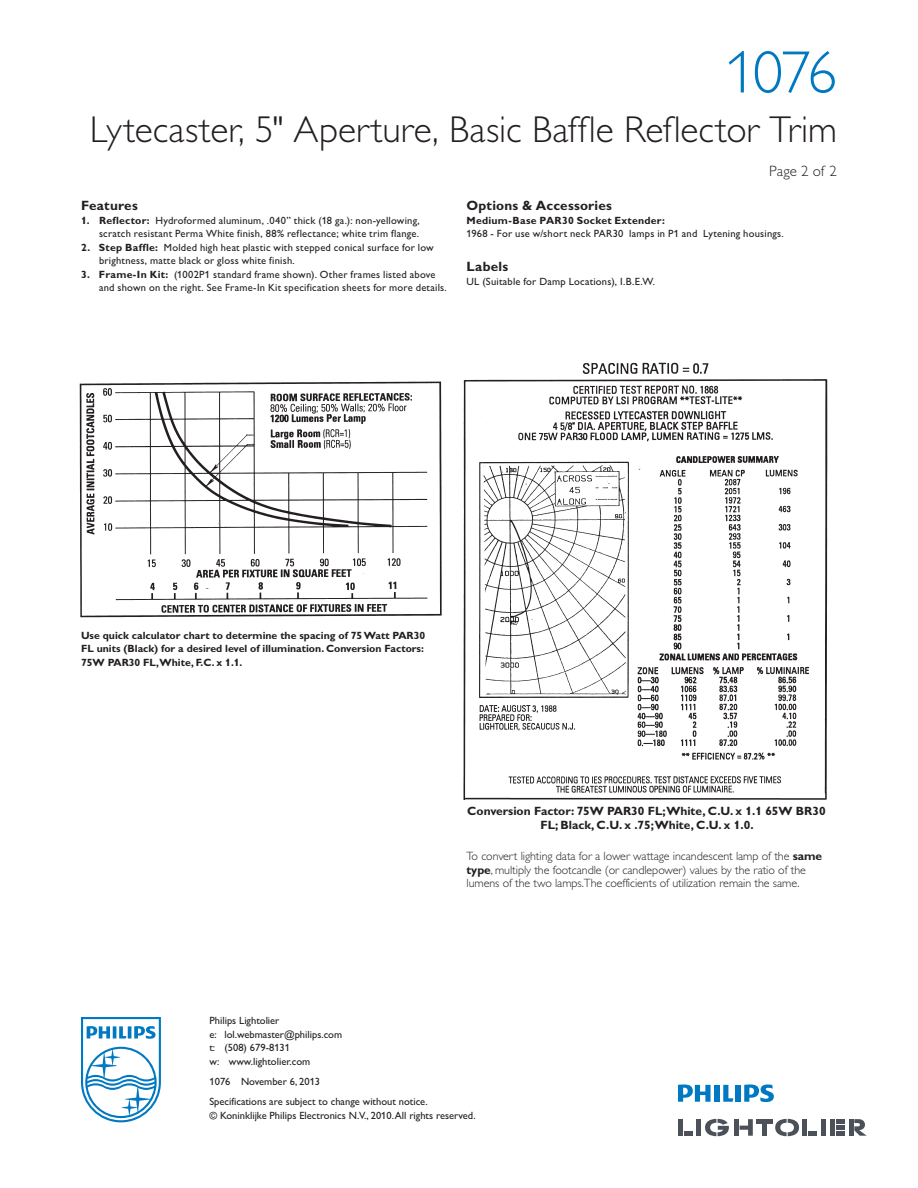
<style>
.page{position:relative;width:918px;height:1188px;background:#fff}
.page>*{position:absolute;margin:0;border:0;box-sizing:border-box;transform-origin:0 0}
.t1{font:300 60px "Gill Sans Alt One";color:#0079c2}
.t2{font:300 37.5px "Gill Sans Alt One";color:#231f20}
.t3{font:300 15px "Gill Sans Alt One";letter-spacing:.005em;color:#231f20}
.t4{font:700 13.5px "Gill Sans Alt One";letter-spacing:.015em;color:#231f20}
.t5{font:300 12px/13.5px "Gill Sans Alt One";letter-spacing:-.005em;color:#231f20}
.t6{font:700 12px/13.5px "Gill Sans Alt One";color:#231f20;text-align:center}
.t7{font:10.5px/13.5px "Gill Sans Alt One";letter-spacing:.02em;color:#231f20}
.t8{font:10.5px/13.5px "Gill Sans Alt One";color:#231f20}
.t9{font:700 10.5px/13.5px "Gill Sans Alt One";color:#231f20}
.t10{font:700 10.5px "Gill Sans Alt One";letter-spacing:.025em;color:#231f20}
.s1{font-weight:700}
</style>
<div class="page">
<svg style="left:723px;top:1085px;width:10px;height:17px"></svg>
<div style="left:714px;top:1085px;width:5px;height:17px;background:#0079c2"></div>
<div style="left:735px;top:1085px;width:5px;height:17px;background:#0079c2"></div>
<svg style="left:744px;top:1084px;width:30px;height:18px"></svg>
<svg style="left:678px;top:1085px;width:33px;height:17px"></svg>
<svg style="left:854px;top:1119px;width:13px;height:17px"></svg>
<div style="left:678px;top:1119px;width:5px;height:17px;background:#4b5059"></div>
<div style="left:696px;top:1119px;width:5px;height:17px;background:#4b5059"></div>
<div style="left:734px;top:1119px;width:5px;height:17px;background:#4b5059"></div>
<svg style="left:740px;top:1119px;width:13px;height:17px"></svg>
<hr style="left:756px;top:1119px;width:17px;height:4px;background:#4b5059">
<hr style="left:803px;top:1119px;width:4px;height:17px;background:#4b5059">
<svg style="left:808px;top:1132px;width:9px;height:4px"></svg>
<hr style="left:831px;top:1119px;width:4px;height:17px;background:#4b5059">
<svg style="left:836px;top:1119px;width:9px;height:17px"></svg>
<div style="left:849px;top:1119px;width:5px;height:17px;background:#4b5059"></div>
<div style="left:821px;top:1119px;width:5px;height:17px;background:#4b5059"></div>
<div style="left:762px;top:1124px;width:5px;height:12px;background:#4b5059"></div>
<svg style="left:684px;top:1132px;width:8px;height:4px"></svg>
<svg style="left:775px;top:1119px;width:24px;height:17px"></svg>
<svg style="left:705px;top:1119px;width:24px;height:17px"></svg>
<svg style="left:81px;top:1017px;width:80px;height:105px"></svg>
<img style="left:463px;top:362px;width:365px;height:437px">
<img style="left:79px;top:379px;width:363px;height:239px">
<h1 class="t1" style="left:726px;top:33px;width:113px">1076</h1>
<h2 class="t2" style="left:90px;top:105px;width:749px">Lytecaster, 5" Aperture, Basic Baffle Reflector Trim</h2>
<h3 class="t3" style="left:769px;top:162px;width:69px">Page 2 of 2</h3>
<p class="t4" style="left:81px;top:197px;width:58px">Features</p>
<p class="t7" style="left:81px;top:213px;width:340px;text-align:right"><span class="s1">1. Reflector:</span> Hydroformed aluminum, .040” thick (18 ga.): non-yellowing, scratch resistant Perma White finish, 88% reflectance; white trim flange.</p>
<p class="t7" style="left:99px;top:240px;width:336px;text-indent:-18px"><span class="s1">2. Step Baffle:</span> Molded high heat plastic with stepped conical surface for low brightness, matte black or gloss white finish.</p>
<p class="t7" style="left:99px;top:267px;width:349px;text-indent:-18px"><span class="s1">3. Frame-In Kit:</span> (1002P1 standard frame shown). Other frames listed above and shown on the right. See Frame-In Kit specification sheets for more details.</p>
<p class="t4" style="left:466px;top:197px;width:147px">Options &amp; Accessories</p>
<p class="t10" style="left:466px;top:213px;width:200px">Medium-Base PAR30 Socket Extender:</p>
<p class="t7" style="left:466px;top:227px;width:319px">1968 - For use w/short neck PAR30 lamps in P1 and Lytening housings.</p>
<p class="t4" style="left:466px;top:257px;width:43px">Labels</p>
<p class="t7" style="left:466px;top:274px;width:190px">UL (Suitable for Damp Locations), I.B.E.W.</p>
<p class="t9" style="left:81px;top:628px;width:346px">Use quick calculator chart to determine the spacing of 75 Watt PAR30<br>FL units (Black) for a desired level of illumination. Conversion Factors:<br>75W PAR30 FL,White, F.C. x 1.1.</p>
<p class="t6" style="left:467px;top:804px;width:360px">Conversion Factor: 75W PAR30 FL;White, C.U. x 1.1 65W BR30<br>FL; Black, C.U. x .75;White, C.U. x 1.0.</p>
<p class="t5" style="left:466px;top:850px;width:357px">To convert lighting data for a lower wattage incandescent lamp of the <span class="s1">same type</span>, multiply the footcandle (or candlepower) values by the ratio of the lumens of the two lamps.The coefficients of utilization remain the same.</p>
<p class="t8" style="left:210px;top:1014px;width:134px">Philips Lightolier<br>e: lol.webmaster@philips.com t: (508) 679-8131<br>w: www.lightolier.com</p>
<p class="t8" style="left:210px;top:1071px;width:220px;line-height:20.2px">1076 November 6, 2013<br>Specifications are subject to change without notice.</p>
<p class="t8" style="left:210px;top:1108px;width:268px">© Koninklijke Philips Electronics N.V., 2010. All rights reserved.</p>
</div>
